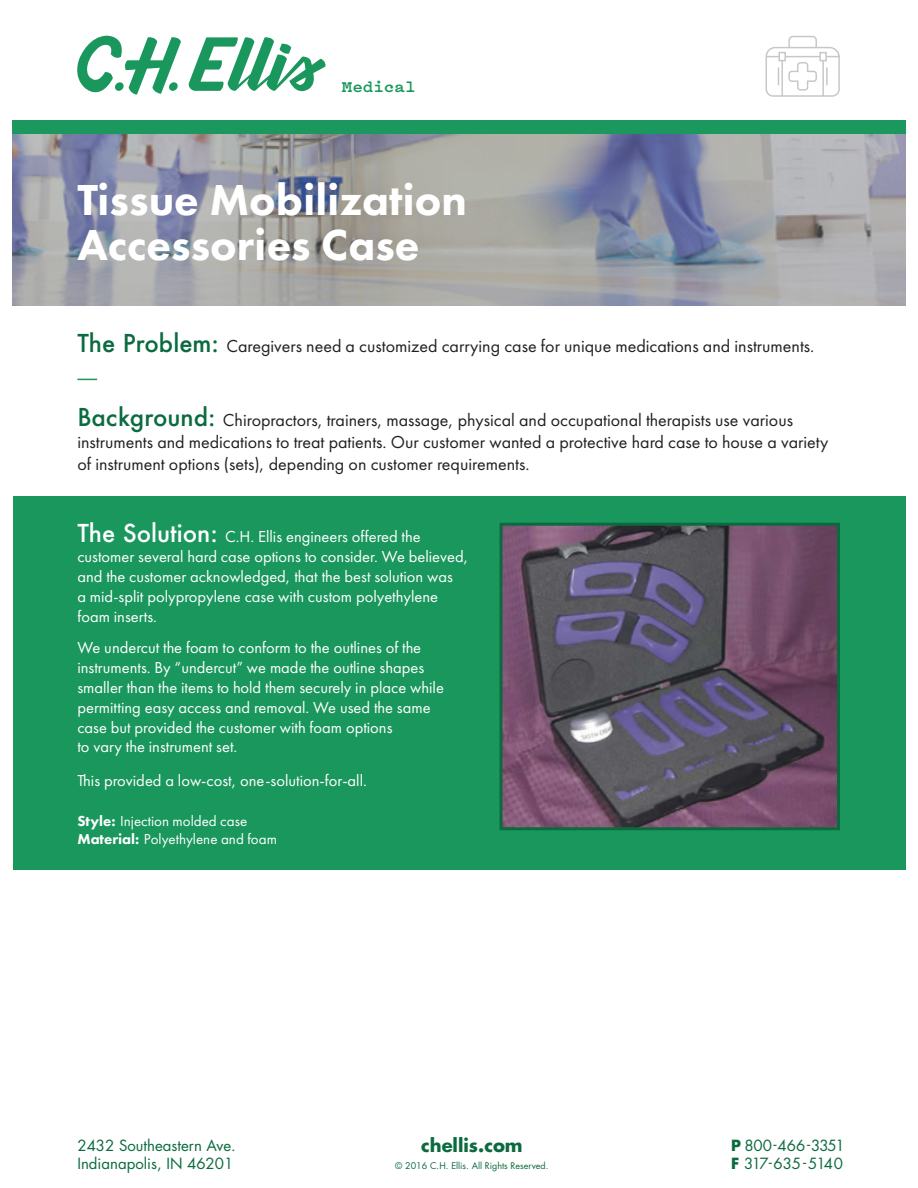
<style>
.page{position:relative;width:918px;height:1188px;background:#fff}
.page>*{position:absolute;margin:0;border:0;box-sizing:border-box;transform-origin:0 0}
.t1{font:800 45px "Futura PT";color:#fff}
.t2{font:18px "Futura PT";color:#231f20}
.t3{font:700 18px "Futura Std";color:#0c6a3f}
.t4{font:700 17.1px "Pitch";color:#1a975d}
.t5{font:16.5px/19.8px "Futura PT";color:#fff}
.t6{font:15px "Futura PT";color:#fff}
.t7{font:15px/18px "Futura Std";color:#0c6a3f}
.t8{font:15px/18px "Futura Std";letter-spacing:-.075em;color:#0c6a3f}
.t9{font:9px "Futura Std";color:#0c6a3f}
.s1{font-family:"Futura";font-weight:500;font-size:24px;color:#0b6b40}
.s2{font-family:"Futura";font-weight:500;font-size:24px}
.s3{font-weight:800}
.s4{font-weight:700}
</style>
<div class="page">
<svg style="left:765px;top:35px;width:75px;height:62px"></svg>
<svg style="left:12px;top:134px;width:894px;height:172px;background:#9d9ea6"></svg>
<div style="left:12px;top:120px;width:894px;height:14px;background:#1a985e"></div>
<svg style="left:77px;top:35px;width:104px;height:60px"></svg>
<svg style="left:188px;top:37px;width:138px;height:55px"></svg>
<div style="left:169px;top:82px;width:9px;height:9px;background:#1a975d;border-radius:50%"></div>
<div style="left:115px;top:82px;width:9px;height:9px;background:#1a975d;border-radius:50%"></div>
<svg style="left:77px;top:379px;width:20px;height:1px"></svg>
<div style="left:13px;top:496px;width:892px;height:374px;background:#1a975d"></div>
<img style="left:504px;top:527px;width:332px;height:299px">
<div style="left:500px;top:523px;width:340px;height:307px;border:3px solid #0c6a3f"></div>
<p class="t4" style="left:342px;top:75px;width:75px">Medical</p>
<p class="t1" style="left:77px;top:172px;width:391px">Tissue Mobilization</p>
<p class="t1" style="left:77px;top:217px;width:344px">Accessories Case</p>
<p class="t2" style="left:77px;top:335px;width:738px"><span class="s1">The Problem:</span> Caregivers need a customized carrying case for unique medications and instruments.</p>
<p class="t2" style="left:77px;top:410px;width:717px"><span class="s1">Background:</span> Chiropractors, trainers, massage, physical and occupational therapists use various</p>
<p class="t2" style="left:77px;top:431px;width:753px">instruments and medications to treat patients. Our customer wanted a protective hard case to house a variety</p>
<p class="t2" style="left:77px;top:453px;width:454px">of instrument options (sets), depending on customer requirements.</p>
<p class="t5" style="left:77px;top:527px;width:345px"><span class="s2">The Solution:</span> C.H. Ellis engineers offered the</p>
<p class="t5" style="left:77px;top:547px;width:392px">customer several hard case options to consider. We believed,</p>
<p class="t5" style="left:77px;top:567px;width:377px">and the customer acknowledged, that the best solution was a mid-split polypropylene case with custom polyethylene</p>
<p class="t5" style="left:77px;top:606px;width:81px">foam inserts.</p>
<p class="t5" style="left:77px;top:638px;width:345px">We undercut the foam to conform to the outlines of the</p>
<p class="t5" style="left:77px;top:658px;width:368px">instruments. By “undercut” we made the outline shapes smaller than the items to hold them securely in place while</p>
<p class="t5" style="left:77px;top:697px;width:355px">permitting easy access and removal. We used the same</p>
<p class="t5" style="left:77px;top:717px;width:317px">case but provided the customer with foam options</p>
<p class="t5" style="left:77px;top:737px;width:161px">to vary the instrument set.</p>
<p class="t5" style="left:77px;top:771px;width:291px">This provided a low-cost, one-solution-for-all.</p>
<p class="t6" style="left:77px;top:812px;width:171px"><span class="s3">Style:</span> Injection molded case</p>
<p class="t6" style="left:77px;top:830px;width:201px"><span class="s3">Material:</span> Polyethylene and foam</p>
<p class="t3" style="left:421px;top:1133px;width:103px">chellis.com</p>
<p class="t9" style="left:395px;top:1160px;width:155px">© 2016 C.H. Ellis. All Rights Reserved.</p>
<p class="t7" style="left:77px;top:1136px;width:160px">2432 Southeastern Ave.<br>Indianapolis, IN 46201</p>
<p class="t8" style="left:731px;top:1136px;width:115px"><span class="s4">P</span> 800 -466-3351<br><span class="s4">F</span> 317- 635-514 0</p>
</div>
